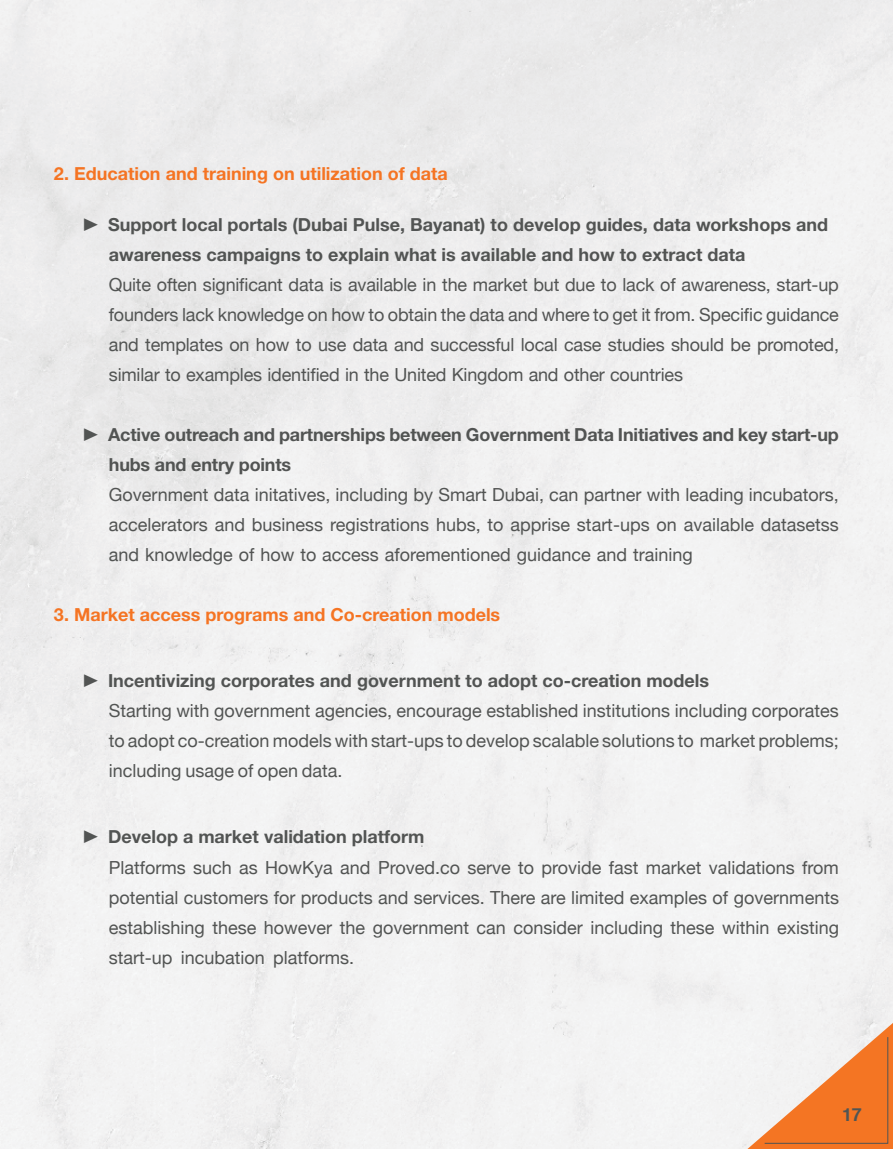
<style>
.page{position:relative;width:893px;height:1149px;background:#fff}
.page>*{position:absolute;margin:0;border:0;box-sizing:border-box;transform-origin:0 0}
.t1{font:18px/30px "Helvetica Neue";color:#525453;text-align:justify}
.t2{font:700 18px/30px "Helvetica Neue";color:#525453}
.t3{font:700 18px "Helvetica Neue";color:#f57423}
.t4{font:700 18px "Helvetica";color:#505554}
.s1{font-weight:400}
.s2{font-weight:700}
</style>
<div class="page">
<svg style="left:747px;top:1022px;width:146px;height:126px"></svg>
<p class="t3" style="left:54px;top:162px;width:395px">2. Education and training on utilization of data</p>
<p class="t2" style="left:109px;top:209px;width:721px;text-indent:-29px"><span class="s1">࢝</span> Support local portals (Dubai Pulse, Bayanat) to develop guides, data workshops and awareness campaigns to explain what is available and how to extract data</p>
<p class="t1" style="left:109px;top:270px;width:732px">Quite often significant data is available in the market but due to lack of awareness, start-up founders lack knowledge on how to obtain the data and where to get it from. Specific guidance and templates on how to use data and successful local case studies should be promoted, similar to examples identified in the United Kingdom and other countries</p>
<p class="t2" style="left:109px;top:419px;width:732px;text-indent:-29px"><span class="s1">࢝</span> Active outreach and partnerships between Government Data Initiatives and key start-up hubs and entry points</p>
<p class="t1" style="left:109px;top:480px;width:732px">Government data initatives, including by Smart Dubai, can partner with leading incubators, accelerators and business registrations hubs, to apprise start-ups on available datasetss and knowledge of how to access aforementioned guidance and training</p>
<p class="t3" style="left:54px;top:603px;width:448px">3. Market access programs and Co-creation models</p>
<p class="t1" style="left:109px;top:666px;width:732px;text-align:left;text-indent:-29px">࢝ <span class="s2">Incentivizing corporates and government to adopt co-creation models<br></span>Starting with government agencies, encourage established institutions including corporates to adopt co-creation models with start-ups to develop scalable solutions to market problems; including usage of open data.</p>
<p class="t1" style="left:109px;top:822px;width:732px;text-align:left;text-indent:-29px">࢝ <span class="s2">Develop a market validation platform<br></span>Platforms such as HowKya and Proved.co serve to provide fast market validations from potential customers for products and services. There are limited examples of governments establishing these however the government can consider including these within existing start-up incubation platforms.</p>
<p class="t4" style="left:842px;top:1099px;width:21px">17</p>
</div>
